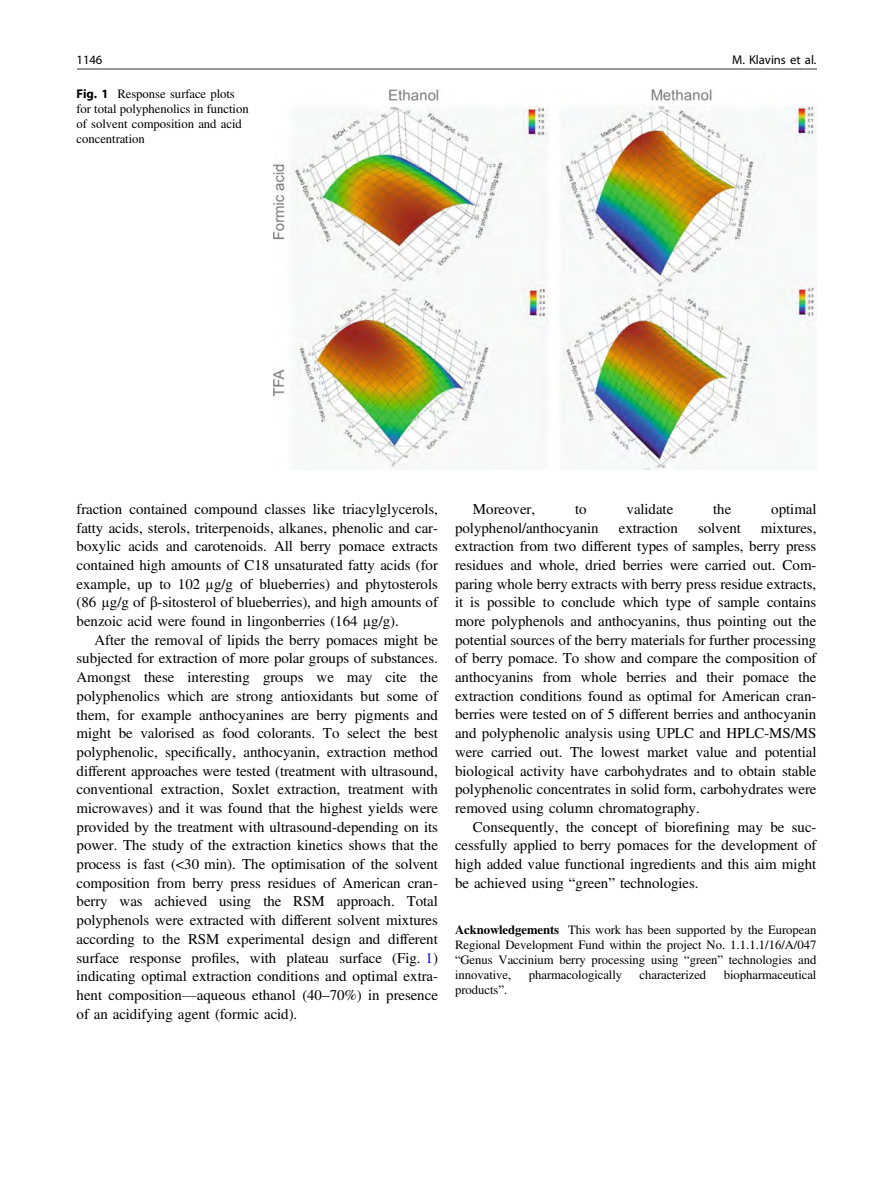
<style>
.page{position:relative;width:893px;height:1187px;background:#fff}
.page>*{position:absolute;margin:0;border:0;box-sizing:border-box;transform-origin:0 0}
.t1{font:15px/18.8px "Drftnf Qlhbnh Gfmgjs Vffbgw Rwjycv Adv TT5 ada 87 cc";color:#000;text-align:justify}
.t2{font:12.75px/15px "Drftnf Qlhbnh Gfmgjs Vffbgw Rwjycv Adv TT5 ada 87 cc";color:#000;text-align:justify}
.t3{font:12.75px "Tfwcnk Xxdngx Ffwqkd Mwqfyg Wlkqwx Adv OT46 dcae 81";color:#000}
.s1{font-family:"Llcfjw Qcqqks Qbpsxk Wltpfl Tpdnrd Adv OT3 b 30 f 6 db.B"}
.s2{font-family:"Dsmmlt Dcmkqb Vbbrdg Nvvvkx Dfxgxs Adv T Tec 369687"}
.s3{font-family:"Vclpjk Mknllh Nrsyhc Jwlmbd Cwqrth Adv PSMP13"}
.s4{font-family:"Xnqsxf Bmmqqv Nbhdnf Cxdqrj Kbwjpt Adv TT5 ada 87 cc+fb"}
.s5{color:#00f}
.s6{font-family:"Dnvykb Jchsbm Xngywr Mrqddl Nfcmnf Adv TT3713 a 231"}
.s7{font-family:"Xhjwtt Vlppsc Srtdvv Fhvmgc Jpjjgp Adv TT5 ada 87 cc"}
.s8{font-family:"Lwrqst Ttjdnj Yqnttp Yddyst Bxfvxy Adv T Teeee 58 d 9.B"}
</style>
<div class="page">
<img style="left:274px;top:89px;width:542px;height:380px">
<hr style="left:77px;top:68px;width:739px;height:2px;background:#989898">
<p class="t3" style="left:77px;top:55px;width:27px">1146</p>
<p class="t3" style="left:732px;top:55px;width:86px">M. Klavins et al.</p>
<p class="t2" style="left:77px;top:88px;width:174px;text-align:left"><span class="s1">Fig. 1</span> Response surface plots for total polyphenolics in function of solvent composition and acid concentration</p>
<p class="t1" style="left:77px;top:501px;width:363px">fraction contained compound classes like triacylglycerols, fatty acids, sterols, triterpenoids, alkanes, phenolic and car&shy;boxylic acids and carotenoids. All berry pomace extracts contained high amounts of C18 unsaturated fatty acids (for example, up to 102 <span class="s2">µ</span>g/g of blueberries) and phytosterols (86 <span class="s2">µ</span>g/g of <span class="s3">b</span>-sitosterol of blueberries), and high amounts of benzoic acid were found in lingonberries (164 <span class="s2">µ</span>g/g).</p>
<p class="t1" style="left:77px;top:631px;width:363px;text-indent:18px">After the removal of lipids the berry pomaces might be subjected for extraction of more polar groups of substances.<br>Amongst these interesting groups we may cite the polyphenolics which are strong antioxidants but some of them, for example anthocyanines are berry pigments and might be valorised as food colorants. To select the best polyphenolic, speci<span class="s4">fi</span>cally, anthocyanin, extraction method different approaches were tested (treatment with ultrasound, conventional extraction, Soxlet extraction, treatment with microwaves) and it was found that the highest yields were provided by the treatment with ultrasound-depending on its power. The study of the extraction kinetics shows that the process is fast (&lt;30 min). The optimisation of the solvent composition from berry press residues of American cran&shy;berry was achieved using the RSM approach. Total polyphenols were extracted with different solvent mixtures according to the RSM experimental design and different surface response pro<span class="s4">fi</span>les, with plateau surface (Fig. <span class="s5">1</span>) indicating optimal extraction conditions and optimal extra&shy;hent composition<span class="s6">—</span>aqueous ethanol (40<span class="s7">–</span>70%) in presence of an acidifying agent (formic acid).</p>
<p class="t1" style="left:473px;top:501px;width:64px">Moreover,</p>
<p class="t1" style="left:575px;top:501px;width:13px">to</p>
<p class="t1" style="left:627px;top:501px;width:48px">validate</p>
<p class="t1" style="left:713px;top:501px;width:20px">the</p>
<p class="t1" style="left:771px;top:501px;width:47px">optimal</p>
<p class="t1" style="left:455px;top:519px;width:145px">polyphenol/anthocyanin</p>
<p class="t1" style="left:619px;top:519px;width:61px">extraction</p>
<p class="t1" style="left:698px;top:519px;width:44px">solvent</p>
<p class="t1" style="left:455px;top:519px;width:363px;text-indent:306px">mixtures, extraction from two different types of samples, berry press residues and whole, dried berries were carried out. Com&shy;paring whole berry extracts with berry press residue extracts, it is possible to conclude which type of sample contains more polyphenols and anthocyanins, thus pointing out the potential sources of the berry materials for further processing of berry pomace. To show and compare the composition of anthocyanins from whole berries and their pomace the extraction conditions found as optimal for American cran&shy;berries were tested on of 5 different berries and anthocyanin and polyphenolic analysis using UPLC and HPLC-MS/MS were carried out. The lowest market value and potential biological activity have carbohydrates and to obtain stable polyphenolic concentrates in solid form, carbohydrates were removed using column chromatography.</p>
<p class="t1" style="left:455px;top:818px;width:363px;text-indent:18px">Consequently, the concept of biore<span class="s4">fi</span>ning may be suc&shy;cessfully applied to berry pomaces for the development of high added value functional ingredients and this aim might be achieved using <span class="s6">“</span>green<span class="s6">”</span> technologies.</p>
<p class="t2" style="left:455px;top:923px;width:363px"><span class="s8">Acknowledgements</span> This work has been supported by the European Regional Development Fund within the project No. 1.1.1.1/16/A/047 <span class="s6">“</span>Genus Vaccinium berry processing using <span class="s6">“</span>green<span class="s6">”</span> technologies and innovative,</p>
<p class="t2" style="left:529px;top:968px;width:95px">pharmacologically</p>
<p class="t2" style="left:640px;top:968px;width:68px">characterized</p>
<p class="t2" style="left:724px;top:968px;width:94px">biopharmaceutical</p>
<p class="t2" style="left:455px;top:983px;width:54px">products<span class="s6">”</span>.</p>
</div>
